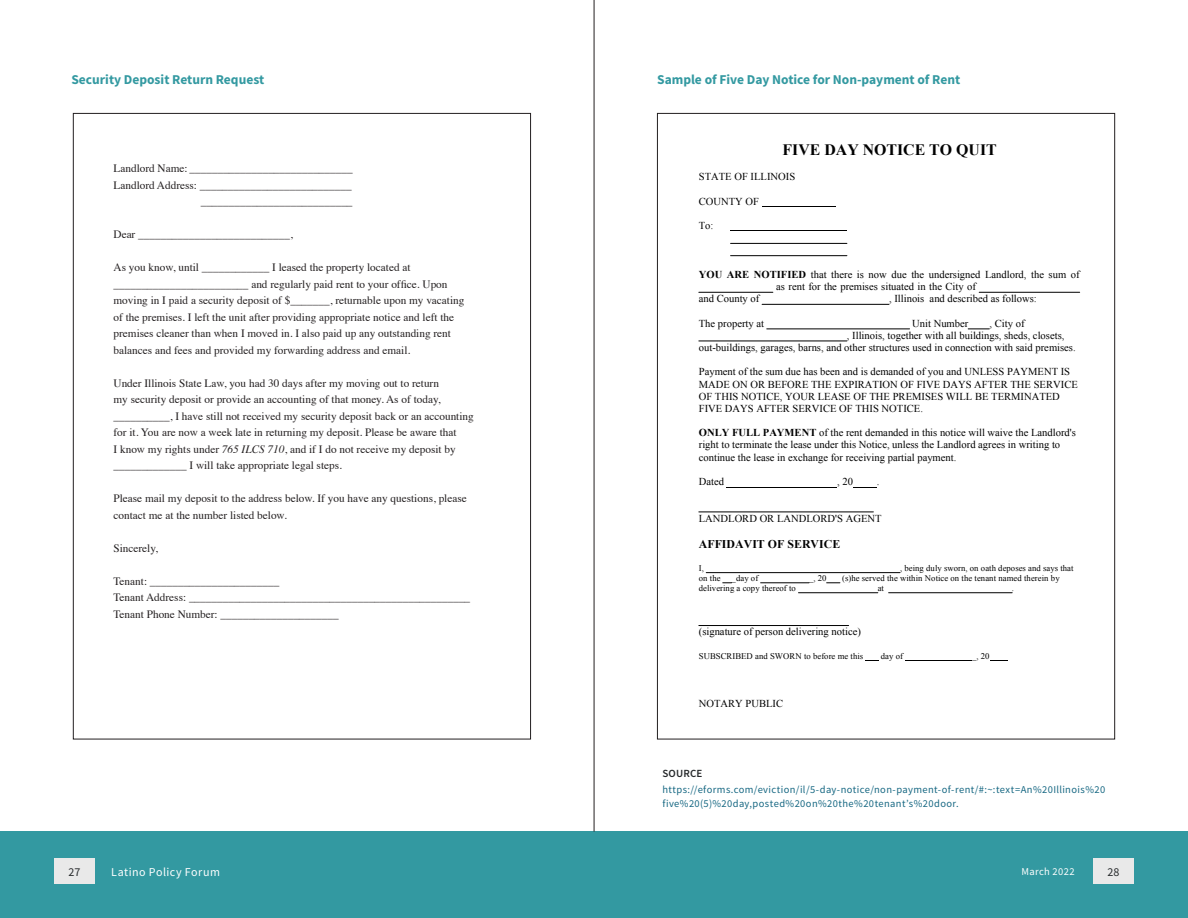
<style>
.page{position:relative;width:1188px;height:918px;background:#fff}
.page>*{position:absolute;margin:0;border:0;box-sizing:border-box;transform-origin:0 0}
.t1{font:700 15.9px "Times New Roman";color:#000}
._100_Slogan_black_So{font:700 13.5px "Source Sans Pro";color:#3399a1}
._9_Contents_black_So{font:12px "Source Sans Pro";letter-spacing:.04em;color:#fff}
._7_Contents_black_C{font:12px "Source Sans Pro";color:#26292b}
.t2{font:700 11.85px "Times New Roman";letter-spacing:.005em;color:#000}
.t3{font:11.25px/16.5px "Times";color:#231f20}
._6_Contents_black_So{font:600 10.95px "Source Sans Pro";letter-spacing:.015em;color:#26292b}
.t4{font:10.65px/12.1px "Times New Roman";color:#000}
._6_Contents_black_So-2{font:10.5px/13.5px "Source Sans Pro";letter-spacing:.035em;color:#176883}
._9_Contents_black_So-2{font:10.5px "Source Sans Pro";letter-spacing:.035em;color:#fff}
.t5{font:8.7px/10.6px "Times New Roman";letter-spacing:.005em;color:#000}
.s1{font-style:italic}
.s2{font-weight:700}
</style>
<div class="page">
<div style="left:0;top:832px;width:1188px;height:86px;background:#3399a1"></div>
<hr style="left:594px;top:0;width:1px;height:832px;background:#231f20">
<div style="left:54px;top:859px;width:41px;height:25px;background:#e9e9e9"></div>
<div style="left:1093px;top:859px;width:41px;height:25px;background:#e9e9e9"></div>
<hr style="left:731px;top:243px;width:116px;height:1px;background:#000">
<hr style="left:731px;top:255px;width:116px;height:1px;background:#000">
<hr style="left:699px;top:292px;width:74px;height:1px;background:#000">
<hr style="left:979px;top:292px;width:101px;height:1px;background:#000">
<hr style="left:762px;top:304px;width:127px;height:1px;background:#000">
<hr style="left:767px;top:329px;width:143px;height:1px;background:#000">
<svg style="left:968px;top:329px;width:21px;height:1px"></svg>
<hr style="left:699px;top:341px;width:148px;height:1px;background:#000">
<hr style="left:699px;top:512px;width:174px;height:1px;background:#000">
<hr style="left:706px;top:572px;width:194px;height:1px;background:#000">
<hr style="left:761px;top:583px;width:48px;height:1px;background:#000">
<svg style="left:827px;top:583px;width:13px;height:1px"></svg>
<hr style="left:798px;top:592px;width:80px;height:1px;background:#000">
<hr style="left:889px;top:592px;width:123px;height:1px;background:#000">
<hr style="left:699px;top:625px;width:150px;height:1px;background:#000">
<hr style="left:762px;top:206px;width:74px;height:1px;background:#000">
<hr style="left:731px;top:231px;width:116px;height:1px;background:#000">
<hr style="left:727px;top:487px;width:110px;height:1px;background:#000">
<svg style="left:853px;top:487px;width:24px;height:1px"></svg>
<svg style="left:866px;top:660px;width:13px;height:1px"></svg>
<hr style="left:905px;top:660px;width:67px;height:1px;background:#000">
<svg style="left:990px;top:660px;width:18px;height:1px"></svg>
<p class="_100_Slogan_black_So" style="left:71px;top:70px;width:194px">Security Deposit Return Request</p>
<p class="t3" style="left:114px;top:159px;width:241px">Landlord Name: _____________________________</p>
<p class="t3" style="left:114px;top:176px;width:240px">Landlord Address: ___________________________</p>
<p class="t3" style="left:201px;top:192px;width:153px">___________________________</p>
<p class="t3" style="left:114px;top:225px;width:181px">Dear ___________________________,</p>
<p class="t3" style="left:114px;top:258px;width:352px">As you know, until ____________ I leased the property located at ________________________ and regularly paid rent to your office. Upon moving in I paid a security deposit of $_______, returnable upon my vacating of the premises. I left the unit after providing appropriate notice and left the premises cleaner than when I moved in. I also paid up any outstanding rent balances and fees and provided my forwarding address and email.</p>
<p class="t3" style="left:114px;top:374px;width:362px">Under Illinois State Law, you had 30 days after my moving out to return<br>my security deposit or provide an accounting of that money. As of today, __________, I have still not received my security deposit back or an accounting for it. You are now a week late in returning my deposit. Please be aware that<br>I know my rights under <span class="s1">765 ILCS 710</span>, and if I do not receive my deposit by _____________ I will take appropriate legal steps.</p>
<p class="t3" style="left:114px;top:489px;width:355px">Please mail my deposit to the address below. If you have any questions, please contact me at the number listed below.</p>
<p class="t3" style="left:114px;top:539px;width:46px">Sincerely,</p>
<p class="t3" style="left:114px;top:572px;width:167px">Tenant: _______________________</p>
<p class="t3" style="left:114px;top:588px;width:358px">Tenant Address: __________________________________________________</p>
<p class="t3" style="left:114px;top:605px;width:227px">Tenant Phone Number: _____________________</p>
<p class="_100_Slogan_black_So" style="left:657px;top:70px;width:305px">Sample of Five Day Notice for Non-payment of Rent</p>
<p class="t1" style="left:783px;top:138px;width:216px">FIVE DAY NOTICE TO QUIT</p>
<p class="t4" style="left:699px;top:170px;width:98px">STATE OF ILLINOIS</p>
<p class="t4" style="left:699px;top:195px;width:62px">COUNTY OF</p>
<p class="t4" style="left:699px;top:219px;width:16px">To:</p>
<p class="t4" style="left:699px;top:268px;width:382px"><span class="s2">YOU ARE NOTIFIED</span> that there is now due the undersigned Landlord, the sum of</p>
<p class="t4" style="left:776px;top:280px;width:201px">as rent for the premises situated in the City of</p>
<p class="t4" style="left:699px;top:293px;width:62px">and County of</p>
<p class="t4" style="left:889px;top:293px;width:149px">, Illinois and described as follows:</p>
<p class="t4" style="left:699px;top:317px;width:67px">The property at</p>
<p class="t4" style="left:912px;top:317px;width:58px">Unit Number</p>
<p class="t4" style="left:990px;top:317px;width:36px">, City of</p>
<p class="t4" style="left:847px;top:329px;width:219px">, Illinois, together with all buildings, sheds, closets,</p>
<p class="t4" style="left:699px;top:341px;width:378px">out-buildings, garages, barns, and other structures used in connection with said premises.</p>
<p class="t4" style="left:699px;top:366px;width:381px">Payment of the sum due has been and is demanded of you and UNLESS PAYMENT IS MADE ON OR BEFORE THE EXPIRATION OF FIVE DAYS AFTER THE SERVICE OF THIS NOTICE, YOUR LEASE OF THE PREMISES WILL BE TERMINATED FIVE DAYS AFTER SERVICE OF THIS NOTICE.</p>
<p class="t4" style="left:699px;top:427px;width:379px"><span class="s2">ONLY FULL PAYMENT</span> of the rent demanded in this notice will waive the Landlord's right to terminate the lease under this Notice, unless the Landlord agrees in writing to continue the lease in exchange for receiving partial payment.</p>
<p class="t4" style="left:699px;top:476px;width:27px">Dated</p>
<p class="t4" style="left:837px;top:476px;width:17px">, 20</p>
<p class="t4" style="left:877px;top:476px;width:4px">.</p>
<p class="t4" style="left:699px;top:512px;width:184px">LANDLORD OR LANDLORD'S AGENT</p>
<p class="t2" style="left:699px;top:536px;width:143px">AFFIDAVIT OF SERVICE</p>
<p class="t5" style="left:699px;top:562px;width:23px">I,<br>on the</p>
<p class="t5" style="left:732px;top:573px;width:28px">_day of</p>
<p class="t5" style="left:809px;top:573px;width:19px">_, 20</p>
<p class="t5" style="left:842px;top:562px;width:233px;text-indent:58px">, being duly sworn, on oath deposes and says that (s)he served the within Notice on the tenant named therein by</p>
<p class="t5" style="left:699px;top:583px;width:99px">delivering a copy thereof to</p>
<p class="t5" style="left:878px;top:583px;width:8px">at</p>
<p class="t5" style="left:1012px;top:583px;width:4px">.</p>
<p class="t4" style="left:699px;top:626px;width:164px">(signature of person delivering notice)</p>
<p class="t5" style="left:699px;top:650px;width:166px">SUBSCRIBED and SWORN to before me this</p>
<p class="t5" style="left:881px;top:650px;width:24px">day of</p>
<p class="t5" style="left:972px;top:650px;width:19px">_, 20</p>
<p class="t4" style="left:699px;top:697px;width:86px">NOTARY PUBLIC</p>
<p class="_6_Contents_black_So" style="left:662px;top:766px;width:42px">SOURCE</p>
<p class="_6_Contents_black_So-2" style="left:662px;top:783px;width:444px">https://eforms.com/eviction/il/5-day-notice/non-payment-of-rent/#:~:text=An%20Illinois%20 five%20(5)%20day,posted%20on%20the%20tenant’s%20door.</p>
<p class="_7_Contents_black_C" style="left:68px;top:864px;width:13px">27</p>
<p class="_9_Contents_black_So" style="left:111px;top:864px;width:110px">Latino Policy Forum</p>
<p class="_9_Contents_black_So-2" style="left:1022px;top:865px;width:55px">March 2022</p>
<p class="_7_Contents_black_C" style="left:1107px;top:864px;width:14px">28</p>
</div>
